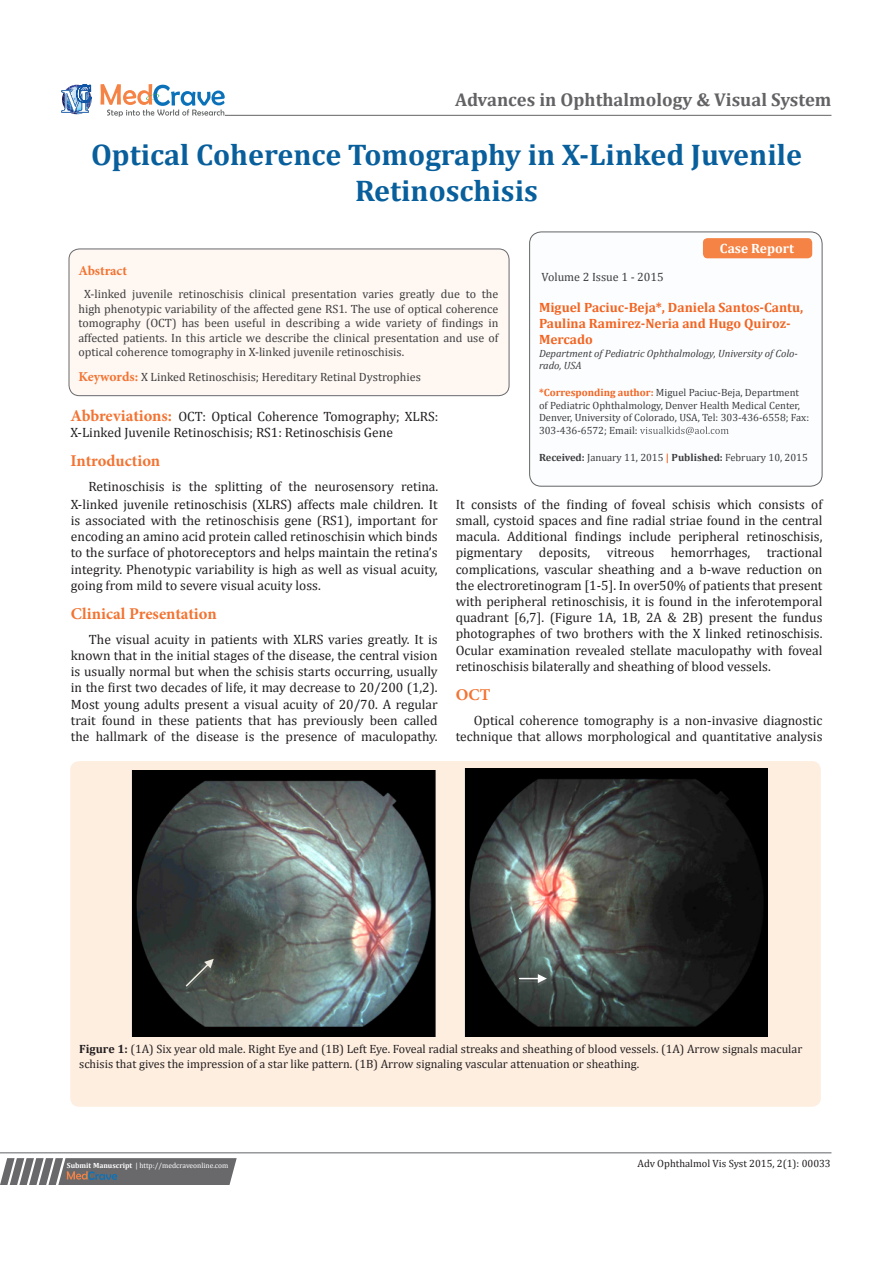
<style>
.page{position:relative;width:893px;height:1263px;background:#fff}
.page>*{position:absolute;margin:0;border:0;box-sizing:border-box;transform-origin:0 0}
.t1{font:700 30px/36px "Cambria";color:#085f9c;text-align:center}
.t2{font:700 18.6px "Cambria";color:#636366}
.List_Paragraph{font:700 16.5px "Minion Pro";color:#f37331}
.t3{font:700 13.65px "Minion Pro";color:#f37331}
.List_Paragraph-2{font:13.5px/16.2px "Cambria";color:#231f20;text-align:justify}
.t4{font:700 13.5px/16.2px "Cambria";color:#f36421}
.t5{font:700 13.5px "Cambria";color:#fff}
.t6{font:12px/14.4px "Cambria";color:#3e3e3f;text-align:justify}
.t7{font:12px/14.4px "Cambria";color:#231f20}
.t8{font:10.5px/12.6px "Cambria";color:#3e3e3f}
.t9{font:italic 10.5px/12.6px "Cambria";color:#3e3e3f}
.t10{font:10.5px "Cambria";color:#231f20}
.t11{font:7.5px "Cambria";color:#fff}
.s1{font-family:"Minion Pro";font-weight:700;font-size:13.65px;color:#f37331}
.s2{font-family:"Minion Pro";font-weight:700;font-size:16.5px;color:#f37331}
.s3{font-weight:700;color:#f36421}
.s4{font-weight:700}
</style>
<div class="page">
<div style="left:70px;top:761px;width:751px;height:346px;background:#feeee0;border-radius:9px"></div>
<svg style="left:62px;top:85px;width:30px;height:29px"></svg>
<svg style="left:100px;top:84px;width:125px;height:33px"></svg>
<hr style="left:225px;top:115px;width:606px;height:1px;background:#626465">
<div style="left:530px;top:232px;width:292px;height:254px;background:#fbfdfe;border-radius:12px"></div>
<svg style="left:640px;top:427px;width:89px;height:8px"></svg>
<div style="left:529px;top:232px;width:293px;height:255px;border:1px solid #626465;border-radius:12px"></div>
<div style="left:703px;top:238px;width:109px;height:20px;background:#f58345;border-radius:4px"></div>
<svg style="left:0;top:1158px;width:237px;height:27px;background:#77777a"></svg>
<hr style="left:0;top:1152px;width:831px;height:1px;background:#626465">
<div style="left:69px;top:249px;width:440px;height:147px;background:#fef7f2;border-radius:10px"></div>
<div style="left:69px;top:249px;width:440px;height:147px;border:1px solid #69696c;border-radius:10px"></div>
<img style="left:132px;top:770px;width:303px;height:266px">
<svg style="left:184px;top:959px;width:30px;height:32px"></svg>
<img style="left:465px;top:769px;width:303px;height:267px">
<svg style="left:520px;top:974px;width:27px;height:12px"></svg>
<p class="t2" style="left:455px;top:86px;width:378px">Advances in Ophthalmology &amp; Visual System</p>
<p class="t1" style="left:91px;top:136px;width:712px">Optical Coherence Tomography in X-Linked Juvenile<br>Retinoschisis</p>
<p class="t3" style="left:78px;top:261px;width:50px">Abstract</p>
<p class="t6" style="left:78px;top:287px;width:422px;text-indent:6px">X-linked juvenile retinoschisis clinical presentation varies greatly due to the high phenotypic variability of the affected gene RS1. The use of optical coherence tomography (OCT) has been useful in describing a wide variety of findings in affected patients. In this article we describe the clinical presentation and use of optical coherence tomography in X-linked juvenile retinoschisis.</p>
<p class="t6" style="left:78px;top:370px;width:344px"><span class="s1">Keywords:</span> X Linked Retinoschisis; Hereditary Retinal Dystrophies</p>
<p class="List_Paragraph-2" style="left:70px;top:408px;width:369px"><span class="s2">Abbreviations:</span> OCT: Optical Coherence Tomography; XLRS:<br>X-Linked Juvenile Retinoschisis; RS1: Retinoschisis Gene</p>
<p class="List_Paragraph" style="left:70px;top:449px;width:91px">Introduction</p>
<p class="List_Paragraph-2" style="left:88px;top:478px;width:351px">Retinoschisis is the splitting of the neurosensory retina.</p>
<p class="t5" style="left:720px;top:239px;width:76px">Case Report</p>
<p class="t6" style="left:542px;top:270px;width:124px">Volume 2 Issue 1 - 2015</p>
<p class="t4" style="left:539px;top:298px;width:266px">Miguel Paciuc-Beja*, Daniela Santos-Cantu,<br>Paulina Ramirez-Neria and Hugo Quiroz-<br>Mercado</p>
<p class="t9" style="left:539px;top:346px;width:260px">Department of Pediatric Ophthalmology, University of Colo&shy;rado, USA</p>
<p class="t8" style="left:539px;top:386px;width:272px"><span class="s3">*Corresponding author:</span> Miguel Paciuc-Beja, Department of Pediatric Ophthalmology, Denver Health Medical Center, Denver, University of Colorado, USA, Tel: 303-436-6558; Fax:<br>303-436-6572; Email:</p>
<p class="t8" style="left:539px;top:451px;width:270px"><span class="s4">Received:</span> January 11, 2015 <span class="s3">|</span> <span class="s4">Published:</span> February 10, 2015</p>
<p class="List_Paragraph-2" style="left:71px;top:496px;width:368px">X-linked juvenile retinoschisis (XLRS) affects male children. It is associated with the retinoschisis gene (RS1), important for encoding an amino acid protein called retinoschisin which binds to the surface of photoreceptors and helps maintain the retina’s integrity. Phenotypic variability is high as well as visual acuity, going from mild to severe visual acuity loss.</p>
<p class="List_Paragraph" style="left:71px;top:602px;width:147px">Clinical Presentation</p>
<p class="List_Paragraph-2" style="left:71px;top:631px;width:368px;text-indent:18px">The visual acuity in patients with XLRS varies greatly. It is known that in the initial stages of the disease, the central vision is usually normal but when the schisis starts occurring, usually in the first two decades of life, it may decrease to 20/200 (1,2).<br>Most young adults present a visual acuity of 20/70. A regular trait found in these patients that has previously been called the hallmark of the disease is the presence of maculopathy.</p>
<p class="List_Paragraph-2" style="left:456px;top:496px;width:368px">It consists of the finding of foveal schisis which consists of small, cystoid spaces and fine radial striae found in the central macula. Additional findings include peripheral retinoschisis, pigmentary deposits, vitreous hemorrhages, tractional complications, vascular sheathing and a b-wave reduction on the electroretinogram [1-5]. In over50% of patients that present with peripheral retinoschisis, it is found in the inferotemporal quadrant [6,7]. (Figure 1A, 1B, 2A &amp; 2B) present the fundus photographes of two brothers with the X linked retinoschisis.<br>Ocular examination revealed stellate maculopathy with foveal retinoschisis bilaterally and sheathing of blood vessels.</p>
<p class="List_Paragraph" style="left:456px;top:683px;width:36px">OCT</p>
<p class="List_Paragraph-2" style="left:456px;top:712px;width:368px;text-align:right">Optical coherence tomography is a non-invasive diagnostic technique that allows morphological and quantitative analysis</p>
<p class="t7" style="left:79px;top:1042px;width:725px"><span class="s4">Figure 1:</span> (1A) Six year old male. Right Eye and (1B) Left Eye. Foveal radial streaks and sheathing of blood vessels. (1A) Arrow signals macular schisis that gives the impression of a star like pattern. (1B) Arrow signaling vascular attenuation or sheathing.</p>
<p class="t11" style="left:67px;top:1161px;width:163px"><span class="s4">Submit Manuscript</span> | http://medcraveonline.com</p>
<p class="t10" style="left:638px;top:1157px;width:195px">Adv Ophthalmol Vis Syst 2015, 2(1): 00033</p>
</div>
